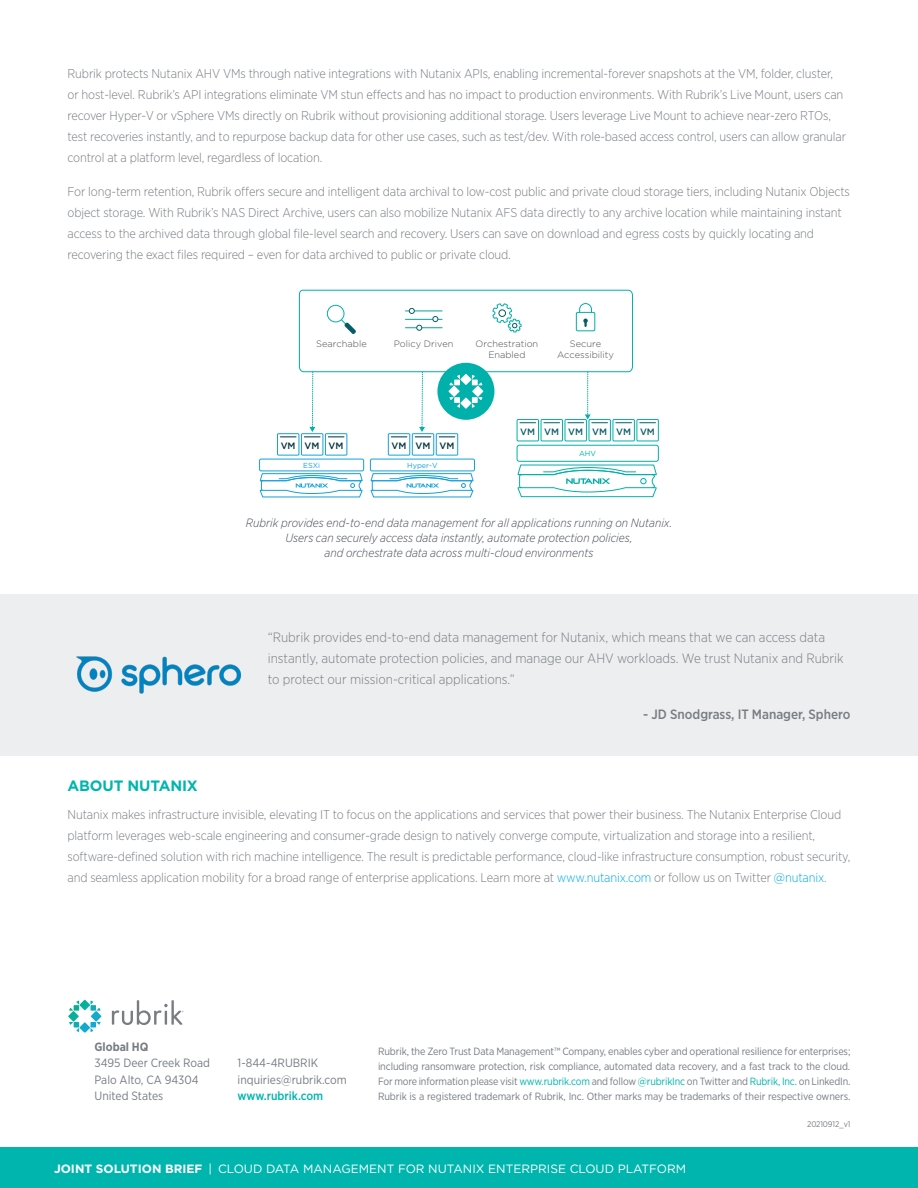
<style>
.page{position:relative;width:918px;height:1188px;background:#fff}
.page>*{position:absolute;margin:0;border:0;box-sizing:border-box;transform-origin:0 0}
.CASE_body_headline{font:700 15px "Gotham";letter-spacing:-.01em;color:#00b5ae}
.CASE_pull_quote{font:300 13.5px/21px "Gotham Narrow";color:#787d83}
.CASE_pull_quote_name{font:500 13.5px "Gotham Narrow";color:#787d83}
.CASE_body_copy{font:300 12.75px/21px "Gotham Narrow";letter-spacing:-.01em;color:#787d83}
.Body{font:italic 300 12px/15px "Gotham Narrow";color:#464b54;text-align:center}
.t1{font:12px/16.5px "Gotham Narrow";color:#787d83}
.t2{font:12px "Gotham";color:#fff}
.t3{font:500 12px "Gotham Narrow";color:#00b5ae}
.t4{font:700 12px "Gotham Narrow";color:#787d83}
.t5{font:10.5px/15px "Gotham Narrow";letter-spacing:-.01em;color:#787d83;text-align:justify}
.t6{font:300 9.3px/11.1px "Gotham";color:#4c4d4d;text-align:center}
.t7{font:500 9.15px "Gotham";color:#095d67}
.t8{font:500 9.15px "Gotham";color:#002f3b}
.t9{font:8.25px "Gotham Narrow";letter-spacing:-.01em;color:#787d83}
.t10{font:7.35px "Gotham";color:#16a1dc}
.t11{font:7.35px "Gotham";color:#00b0aa}
.s1{color:#00abe7}
.s2{color:#00b5ae}
.s3{font-weight:700}
</style>
<div class="page">
<div style="left:0;top:1148px;width:918px;height:40px;background:#00b5ae"></div>
<svg style="left:68px;top:1000px;width:33px;height:32px"></svg>
<svg style="left:112px;top:1000px;width:72px;height:25px"></svg>
<div style="left:517px;top:419px;width:22px;height:22px;border:1px solid #00b0aa"></div>
<div style="left:541px;top:419px;width:22px;height:22px;border:1px solid #00b0aa"></div>
<div style="left:565px;top:419px;width:22px;height:22px;border:1px solid #00b0aa"></div>
<div style="left:589px;top:419px;width:22px;height:22px;border:1px solid #00b0aa"></div>
<div style="left:613px;top:419px;width:22px;height:22px;border:1px solid #00b0aa"></div>
<div style="left:637px;top:419px;width:22px;height:22px;border:1px solid #00b0aa"></div>
<svg style="left:640px;top:422px;width:15px;height:1px"></svg>
<div style="left:517px;top:445px;width:142px;height:17px;border:1px solid #00b0aa;border-radius:2px"></div>
<svg style="left:517px;top:464px;width:140px;height:33px"></svg>
<svg style="left:260px;top:473px;width:103px;height:24px"></svg>
<div style="left:388px;top:433px;width:22px;height:22px;border:1px solid #16a1dc"></div>
<div style="left:412px;top:433px;width:22px;height:22px;border:1px solid #16a1dc"></div>
<div style="left:436px;top:433px;width:22px;height:22px;border:1px solid #16a1dc"></div>
<div style="left:259px;top:459px;width:105px;height:12px;border:1px solid #16a1dc;border-radius:2px"></div>
<svg style="left:371px;top:473px;width:102px;height:24px"></svg>
<div style="left:277px;top:433px;width:22px;height:22px;border:1px solid #16a1dc"></div>
<div style="left:301px;top:433px;width:22px;height:22px;border:1px solid #16a1dc"></div>
<div style="left:325px;top:433px;width:22px;height:22px;border:1px solid #16a1dc"></div>
<div style="left:370px;top:459px;width:105px;height:12px;border:1px solid #16a1dc;border-radius:2px"></div>
<svg style="left:280px;top:290px;width:353px;height:148px"></svg>
<div style="left:0;top:594px;width:918px;height:162px;background:#eceeef"></div>
<img style="left:76px;top:656px;width:165px;height:38px">
<p class="CASE_body_copy" style="left:68px;top:62px;width:780px">Rubrik protects Nutanix AHV VMs through native integrations with Nutanix APIs, enabling incremental-forever snapshots at the VM, folder, cluster, or host-level. Rubrik’s API integrations eliminate VM stun effects and has no impact to production environments. With Rubrik’s Live Mount, users can recover Hyper-V or vSphere VMs directly on Rubrik without provisioning additional storage. Users leverage Live Mount to achieve near-zero RTOs, test recoveries instantly, and to repurpose backup data for other use cases, such as test/dev. With role-based access control, users can allow granular control at a platform level, regardless of location.</p>
<p class="CASE_body_copy" style="left:68px;top:181px;width:784px">For long-term retention, Rubrik offers secure and intelligent data archival to low-cost public and private cloud storage tiers, including Nutanix Objects object storage. With Rubrik’s NAS Direct Archive, users can also mobilize Nutanix AFS data directly to any archive location while maintaining instant access to the archived data through global file-level search and recovery. Users can save on download and egress costs by quickly locating and recovering the exact files required – even for data archived to public or private cloud.</p>
<p class="t6" style="left:316px;top:338px;width:52px">Searchable</p>
<p class="t6" style="left:394px;top:338px;width:61px">Policy Driven</p>
<p class="t6" style="left:476px;top:338px;width:64px">Orchestration<br>Enabled</p>
<p class="t6" style="left:557px;top:338px;width:58px">Secure<br>Accessibility</p>
<p class="t8" style="left:281px;top:440px;width:64px">VM VM VM</p>
<p class="t10" style="left:303px;top:461px;width:18px">ESXi</p>
<p class="t8" style="left:392px;top:440px;width:64px">VM VM VM</p>
<p class="t10" style="left:407px;top:461px;width:32px">Hyper-V</p>
<p class="t7" style="left:520px;top:426px;width:136px">VM VM VM VM VM VM</p>
<p class="t11" style="left:579px;top:449px;width:18px">AHV</p>
<p class="Body" style="left:246px;top:515px;width:428px">Rubrik provides end-to-end data management for all applications running on Nutanix.<br>Users can securely access data instantly, automate protection policies,<br>and orchestrate data across multi-cloud environments</p>
<p class="CASE_pull_quote" style="left:268px;top:627px;width:577px">“Rubrik provides end-to-end data management for Nutanix, which means that we can access data instantly, automate protection policies, and manage our AHV workloads. We trust Nutanix and Rubrik to protect our mission-critical applications.”</p>
<p class="CASE_pull_quote_name" style="left:643px;top:705px;width:209px">- JD Snodgrass, IT Manager, Sphero</p>
<p class="CASE_body_headline" style="left:68px;top:776px;width:132px">ABOUT NUTANIX</p>
<p class="CASE_body_copy" style="left:68px;top:804px;width:784px">Nutanix makes infrastructure invisible, elevating IT to focus on the applications and services that power their business. The Nutanix Enterprise Cloud platform leverages web-scale engineering and consumer-grade design to natively converge compute, virtualization and storage into a resilient, software-defined solution with rich machine intelligence. The result is predictable performance, cloud-like infrastructure consumption, robust security, and seamless application mobility for a broad range of enterprise applications. Learn more at <span class="s1">www.nutanix.com</span> or follow us on Twitter <span class="s1">@nutanix</span>.</p>
<p class="t4" style="left:94px;top:1039px;width:55px">Global HQ</p>
<p class="t1" style="left:94px;top:1055px;width:117px">3495 Deer Creek Road<br>Palo Alto, CA 94304<br>United States</p>
<p class="t1" style="left:238px;top:1055px;width:111px">1-844-4RUBRIK inquiries@rubrik.com</p>
<p class="t3" style="left:238px;top:1088px;width:87px">www.rubrik.com</p>
<p class="t5" style="left:378px;top:1044px;width:474px">Rubrik, the Zero Trust Data Management™ Company, enables cyber and operational resilience for enterprises; including ransomware protection, risk compliance, automated data recovery, and a fast track to the cloud.<br>For more information please visit <span class="s2">www.rubrik.com</span> and follow <span class="s2">@rubrikInc</span> on Twitter and <span class="s2">Rubrik, Inc.</span> on LinkedIn.<br>Rubrik is a registered trademark of Rubrik, Inc. Other marks may be trademarks of their respective owners.</p>
<p class="t9" style="left:807px;top:1119px;width:45px">20210912_v1</p>
<p class="t2" style="left:54px;top:1161px;width:634px"><span class="s3">JOINT SOLUTION BRIEF</span> | CLOUD DATA MANAGEMENT FOR NUTANIX ENTERPRISE CLOUD PLATFORM</p>
</div>
